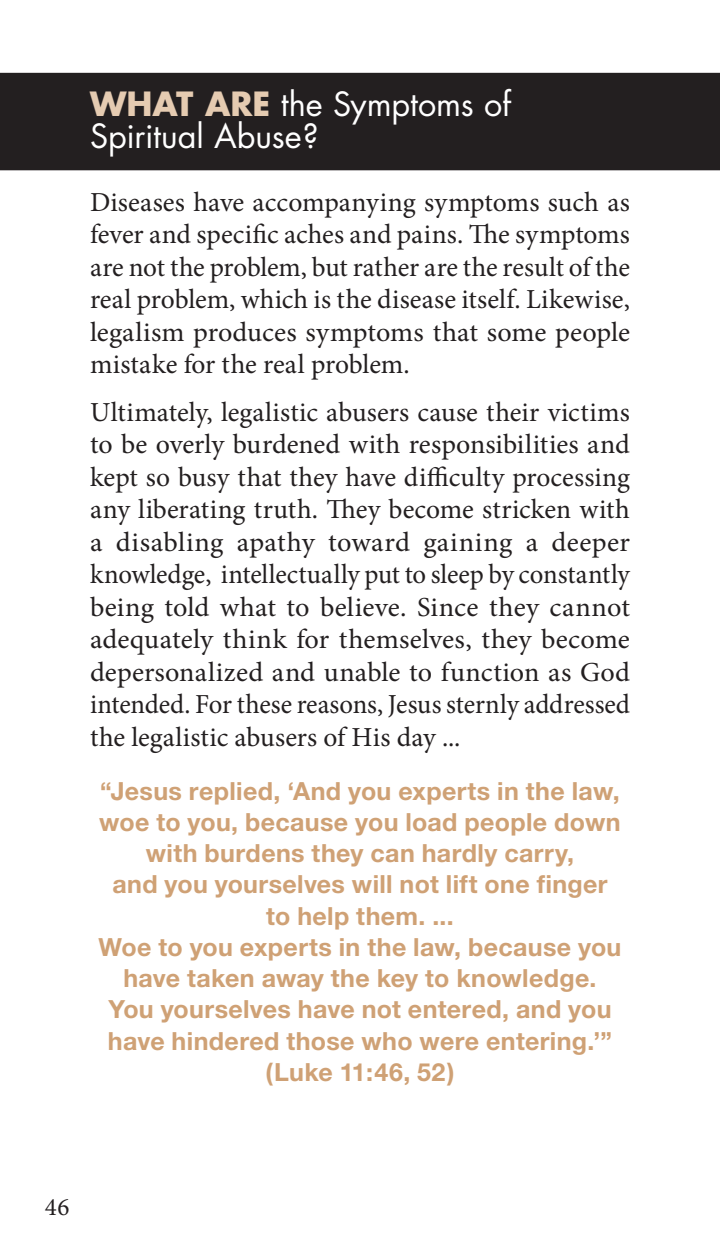
<style>
.page{position:relative;width:720px;height:1260px;background:#fff}
.page>*{position:absolute;margin:0;border:0;box-sizing:border-box;transform-origin:0 0}
.t1{font:32.5px/32.5px "Futura";letter-spacing:-.005em;color:#fff}
.t2{font:27.5px/32.5px "Minion Pro";letter-spacing:.005em;color:#231f20;text-align:justify}
.t3{font:700 25px/31.2px "Helvetica Neue";letter-spacing:.015em;color:#cfa175;text-align:center}
.t4{font:25px "Minion Pro";color:#231f20}
.s1{font-weight:700;color:#e5cbb1}
</style>
<div class="page">
<div style="left:0;top:73px;width:720px;height:97px;background:#231f20"></div>
<p class="t1" style="left:90px;top:88px;width:423px"><span class="s1">WHAT ARE</span> the Symptoms of<br>Spiritual Abuse?</p>
<p class="t2" style="left:90px;top:186px;width:542px">Diseases have accompanying symptoms such as fever and specific aches and pains. The symptoms are not the problem, but rather are the result of the real problem, which is the disease itself. Likewise, legalism produces symptoms that some people mistake for the real problem.</p>
<p class="t2" style="left:90px;top:396px;width:542px">Ultimately, legalistic abusers cause their victims to be overly burdened with responsibilities and kept so busy that they have difficulty processing any liberating truth. They become stricken with a disabling apathy toward gaining a deeper knowledge, intellectually put to sleep by constantly being told what to believe. Since they cannot adequately think for themselves, they become depersonalized and unable to function as God intended. For these reasons, Jesus sternly addressed the legalistic abusers of His day ...</p>
<p class="t3" style="left:98px;top:775px;width:525px">“Jesus replied, ‘And you experts in the law, woe to you, because you load people down with burdens they can hardly carry,<br>and you yourselves will not lift one finger to help them. ...<br>Woe to you experts in the law, because you have taken away the key to knowledge.<br>You yourselves have not entered, and you have hindered those who were entering.’” (Luke 11:46, 52)</p>
<p class="t4" style="left:45px;top:1190px;width:26px">46</p>
</div>
